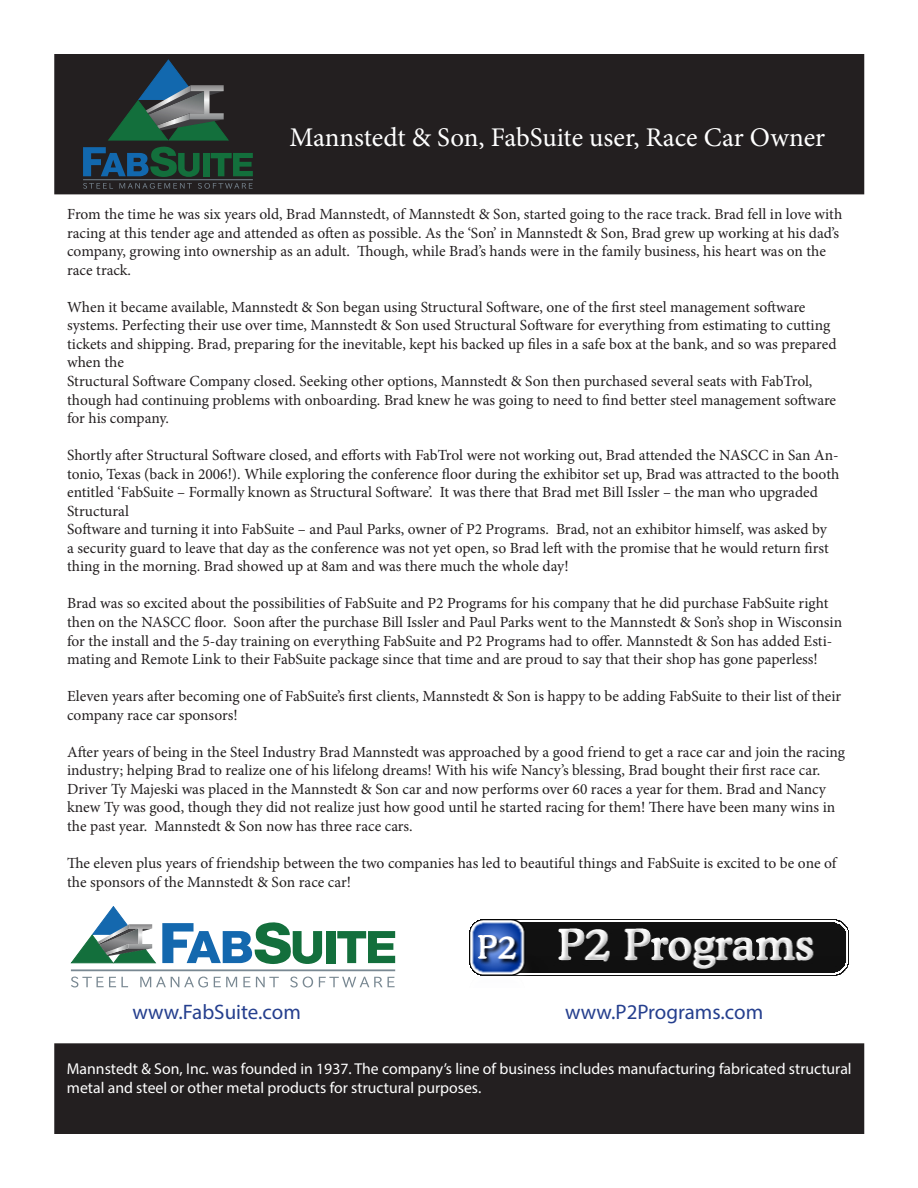
<style>
.page{position:relative;width:918px;height:1188px;background:#fff}
.page>*{position:absolute;margin:0;border:0;box-sizing:border-box;transform-origin:0 0}
.t1{font:27px "Minion Pro";letter-spacing:-.005em;color:#fff}
.t2{font:21px "Myriad Pro";color:#253f8e}
.t3{font:15.75px/18.9px "Myriad Pro";color:#fff}
.t4{font:15.45px/18.6px "Minion Pro";letter-spacing:-.005em;color:#231f20}
</style>
<div class="page">
<div style="left:55px;top:55px;width:809px;height:139px;background:#231f20"></div>
<hr style="left:84px;top:180px;width:168px;height:1px;background:#798792">
<svg style="left:83px;top:183px;width:30px;height:6px"></svg>
<svg style="left:119px;top:183px;width:73px;height:6px"></svg>
<svg style="left:198px;top:183px;width:55px;height:6px"></svg>
<svg style="left:211px;top:153px;width:42px;height:23px"></svg>
<div style="left:203px;top:153px;width:6px;height:23px;background:#136f3c"></div>
<svg style="left:83px;top:147px;width:117px;height:30px"></svg>
<svg style="left:108px;top:59px;width:120px;height:81px"></svg>
<div style="left:54px;top:54px;width:810px;height:140px;border:2px solid #231f20"></div>
<div style="left:55px;top:1044px;width:809px;height:89px;background:#231f20"></div>
<div style="left:54px;top:1043px;width:810px;height:91px;border:2px solid #231f20"></div>
<svg style="left:337px;top:931px;width:58px;height:32px"></svg>
<div style="left:327px;top:931px;width:9px;height:32px;background:#136f3c"></div>
<svg style="left:162px;top:922px;width:161px;height:42px"></svg>
<svg style="left:71px;top:906px;width:85px;height:58px"></svg>
<hr style="left:72px;top:969px;width:322px;height:2px;background:#798892">
<svg style="left:71px;top:977px;width:57px;height:10px"></svg>
<svg style="left:140px;top:977px;width:68px;height:10px"></svg>
<svg style="left:214px;top:977px;width:23px;height:10px"></svg>
<svg style="left:243px;top:977px;width:36px;height:10px"></svg>
<svg style="left:290px;top:977px;width:23px;height:10px"></svg>
<svg style="left:319px;top:977px;width:76px;height:10px"></svg>
<img style="left:469px;top:920px;width:379px;height:56px">
<p class="t1" style="left:290px;top:119px;width:537px">Mannstedt &amp; Son, FabSuite user, Race Car Owner</p>
<p class="t4" style="left:67px;top:205px;width:777px">From the time he was six years old, Brad Mannstedt, of Mannstedt &amp; Son, started going to the race track. Brad fell in love with</p>
<p class="t4" style="left:67px;top:224px;width:774px">racing at this tender age and attended as often as possible. As the ‘Son’ in Mannstedt &amp; Son, Brad grew up working at his dad’s company, growing into ownership as an adult. Though, while Brad’s hands were in the family business, his heart was on the race track.</p>
<p class="t4" style="left:67px;top:298px;width:771px">When it became available, Mannstedt &amp; Son began using Structural Software, one of the first steel management software systems. Perfecting their use over time, Mannstedt &amp; Son used Structural Software for everything from estimating to cutting tickets and shipping. Brad, preparing for the inevitable, kept his backed up files in a safe box at the bank, and so was prepared when the</p>
<p class="t4" style="left:67px;top:372px;width:771px">Structural Software Company closed. Seeking other options, Mannstedt &amp; Son then purchased several seats with FabTrol, though had continuing problems with onboarding. Brad knew he was going to need to find better steel management software for his company.</p>
<p class="t4" style="left:67px;top:446px;width:774px">Shortly after Structural Software closed, and efforts with FabTrol were not working out, Brad attended the NASCC in San An&shy;tonio, Texas (back in 2006!). While exploring the conference floor during the exhibitor set up, Brad was attracted to the booth entitled ‘FabSuite – Formally known as Structural Software’. It was there that Brad met Bill Issler – the man who upgraded Structural</p>
<p class="t4" style="left:67px;top:520px;width:763px">Software and turning it into FabSuite – and Paul Parks, owner of P2 Programs. Brad, not an exhibitor himself, was asked by a security guard to leave that day as the conference was not yet open, so Brad left with the promise that he would return first thing in the morning. Brad showed up at 8am and was there much the whole day!</p>
<p class="t4" style="left:67px;top:594px;width:777px">Brad was so excited about the possibilities of FabSuite and P2 Programs for his company that he did purchase FabSuite right then on the NASCC floor. Soon after the purchase Bill Issler and Paul Parks went to the Mannstedt &amp; Son’s shop in Wisconsin for the install and the 5-day training on everything FabSuite and P2 Programs had to offer. Mannstedt &amp; Son has added Esti&shy;mating and Remote Link to their FabSuite package since that time and are proud to say that their shop has gone paperless!</p>
<p class="t4" style="left:67px;top:687px;width:776px">Eleven years after becoming one of FabSuite’s first clients, Mannstedt &amp; Son is happy to be adding FabSuite to their list of their company race car sponsors!</p>
<p class="t4" style="left:67px;top:743px;width:779px">After years of being in the Steel Industry Brad Mannstedt was approached by a good friend to get a race car and join the racing industry; helping Brad to realize one of his lifelong dreams! With his wife Nancy’s blessing, Brad bought their first race car.<br>Driver Ty Majeski was placed in the Mannstedt &amp; Son car and now performs over 60 races a year for them. Brad and Nancy knew Ty was good, though they did not realize just how good until he started racing for them! There have been many wins in the past year. Mannstedt &amp; Son now has three race cars.</p>
<p class="t4" style="left:67px;top:854px;width:771px">The eleven plus years of friendship between the two companies has led to beautiful things and FabSuite is excited to be one of the sponsors of the Mannstedt &amp; Son race car!</p>
<p class="t2" style="left:133px;top:999px;width:170px">www.FabSuite.com</p>
<p class="t2" style="left:565px;top:999px;width:200px">www.P2Programs.com</p>
<p class="t3" style="left:67px;top:1059px;width:786px">Mannstedt &amp; Son, Inc. was founded in 1937. The company’s line of business includes manufacturing fabricated structural metal and steel or other metal products for structural purposes.</p>
</div>
